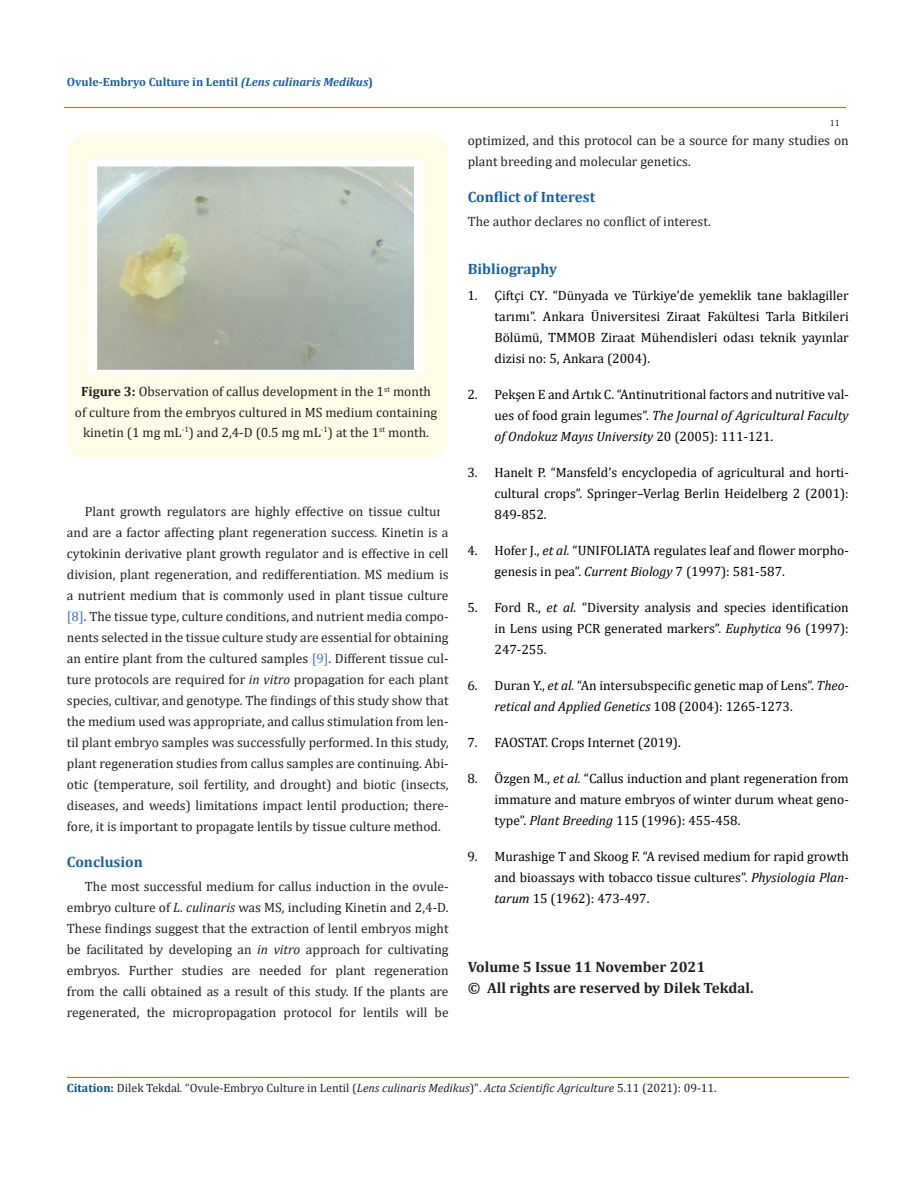
<style>
.page{position:relative;width:917px;height:1188px;background:#fff}
.page>*{position:absolute;margin:0;border:0;box-sizing:border-box;transform-origin:0 0}
.t1{font:700 15px "Cambria";color:#231f20}
._13-OS-Keywords-cont{font:700 15px "Cambria";color:#1560a6}
.Heading_1_IntechOpen{font:13.5px/21px "Cambria";color:#231f20;text-align:justify}
.t2{font:13.5px/21px "Cambria";color:#000;text-align:justify}
._14-OS-Level1-single{font:13.5px "Cambria";color:#212529}
.t3{font:12px "Cambria";color:#231f20}
.t4{font:700 12px "Cambria";color:#1560a6}
.t5{font:9px "Cambria";color:#231f20}
.s1{font-style:italic}
.s2{font-weight:700}
.s3{color:#4472c4}
.s4{font-weight:700;color:#035089}
</style>
<div class="page">
<div style="left:67px;top:135px;width:381px;height:324px;background:#fffde9;border-radius:18px"></div>
<img style="left:88px;top:160px;width:336px;height:213px">
<hr style="left:64px;top:108px;width:781px;height:1px;background:#e05d1a">
<hr style="left:67px;top:1077px;width:781px;height:1px;background:#e05d1a">
<p class="t4" style="left:67px;top:73px;width:308px">Ovule-Embryo Culture in Lentil <span class="s1">(Lens culinaris Medikus</span>)</p>
<p class="Heading_1_IntechOpen" style="left:75px;top:382px;width:364px;line-height:20.2px;text-align:center"><span class="s2">Figure 3:</span> Observation of callus development in the 1<sup>st</sup> month of culture from the embryos cultured in MS medium containing kinetin (1 mg mL<sup>-1</sup>) and 2,4-D (0.5 mg mL<sup>-1</sup>) at the 1<sup>st</sup> month.</p>
<p class="Heading_1_IntechOpen" style="left:67px;top:501px;width:383px;text-indent:18px">Plant growth regulators are highly effective on tissue culture and are a factor affecting plant regeneration success. Kinetin is a cytokinin derivative plant growth regulator and is effective in cell division, plant regeneration, and redifferentiation. MS medium is a nutrient medium that is commonly used in plant tissue culture <span class="s3">[8]</span>. The tissue type, culture conditions, and nutrient media compo&shy;nents selected in the tissue culture study are essential for obtaining an entire plant from the cultured samples <span class="s3">[9]</span>. Different tissue cul&shy;ture protocols are required for <span class="s1">in vitro</span> propagation for each plant species, cultivar, and genotype. The findings of this study show that the medium used was appropriate, and callus stimulation from len&shy;til plant embryo samples was successfully performed. In this study, plant regeneration studies from callus samples are continuing. Abi&shy;otic (temperature, soil fertility, and drought) and biotic (insects, diseases, and weeds) limitations impact lentil production; there&shy;fore, it is important to propagate lentils by tissue culture method.</p>
<p class="_13-OS-Keywords-cont" style="left:67px;top:851px;width:77px">Conclusion</p>
<p class="Heading_1_IntechOpen" style="left:67px;top:876px;width:383px;text-indent:18px">The most successful medium for callus induction in the ovule&shy;embryo culture of <span class="s1">L. culinaris</span> was MS, including Kinetin and 2,4-D.<br>These findings suggest that the extraction of lentil embryos might be facilitated by developing an <span class="s1">in vitro</span> approach for cultivating embryos. Further studies are needed for plant regeneration from the calli obtained as a result of this study. If the plants are regenerated, the micropropagation protocol for lentils will be</p>
<p class="t5" style="left:829px;top:118px;width:11px">11</p>
<p class="Heading_1_IntechOpen" style="left:468px;top:130px;width:382px">optimized, and this protocol can be a source for many studies on plant breeding and molecular genetics.</p>
<p class="_13-OS-Keywords-cont" style="left:468px;top:187px;width:129px">Conflict of Interest</p>
<p class="_14-OS-Level1-single" style="left:468px;top:214px;width:244px">The author declares no conflict of interest.</p>
<p class="_13-OS-Keywords-cont" style="left:468px;top:258px;width:91px">Bibliography</p>
<p class="t2" style="left:494px;top:285px;width:356px;text-indent:-27px">1. Çiftçi CY. “Dünyada ve Türkiye’de yemeklik tane baklagiller tarımı”. Ankara Üniversitesi Ziraat Fakültesi Tarla Bitkileri Bölümü, TMMOB Ziraat Mühendisleri odası teknik yayınlar dizisi no: 5, Ankara (2004).</p>
<p class="t2" style="left:494px;top:384px;width:356px;text-indent:-27px">2. Pekşen E and Artık C. “Antinutritional factors and nutritive val&shy;ues of food grain legumes”. <span class="s1">The Journal of Agricultural Faculty of Ondokuz Mayıs University</span> 20 (2005): 111-121.</p>
<p class="t2" style="left:494px;top:462px;width:356px;text-indent:-27px">3. Hanelt P. “Mansfeld’s encyclopedia of agricultural and horti&shy;cultural crops”. Springer–Verlag Berlin Heidelberg 2 (2001):<br>849-852.</p>
<p class="t2" style="left:494px;top:540px;width:356px;text-indent:-27px">4. Hofer J., <span class="s1">et al.</span> “UNIFOLIATA regulates leaf and flower morpho&shy;genesis in pea”. <span class="s1">Current Biology</span> 7 (1997): 581-587.</p>
<p class="t2" style="left:494px;top:597px;width:356px;text-indent:-27px">5. Ford R., <span class="s1">et al.</span> “Diversity analysis and species identification in Lens using PCR generated markers”. <span class="s1">Euphytica</span> 96 (1997):<br>247-255.</p>
<p class="t2" style="left:494px;top:675px;width:356px;text-indent:-27px">6. Duran Y., <span class="s1">et al.</span> “An intersubspecific genetic map of Lens”. <span class="s1">Theo&shy;retical and Applied Genetics</span> 108 (2004): 1265-1273.</p>
<p class="t2" style="left:467px;top:732px;width:215px">7. FAOSTAT. Crops Internet (2019).</p>
<p class="t2" style="left:494px;top:768px;width:356px;text-indent:-27px">8. Özgen M., <span class="s1">et al.</span> “Callus induction and plant regeneration from immature and mature embryos of winter durum wheat geno&shy;type”. <span class="s1">Plant Breeding</span> 115 (1996): 455-458.</p>
<p class="t2" style="left:494px;top:846px;width:356px;text-indent:-27px">9. Murashige T and Skoog F. “A revised medium for rapid growth and bioassays with tobacco tissue cultures”. <span class="s1">Physiologia Plan&shy;tarum</span> 15 (1962): 473-497.</p>
<p class="t1" style="left:468px;top:956px;width:239px">Volume 5 Issue 11 November 2021</p>
<p class="t1" style="left:468px;top:977px;width:287px">© All rights are reserved by Dilek Tekdal.</p>
<p class="t3" style="left:67px;top:1081px;width:651px"><span class="s4">Citation:</span> Dilek Tekdal<span class="s1">.</span> “Ovule-Embryo Culture in Lentil (<span class="s1">Lens culinaris Medikus</span>)". <span class="s1">Acta Scientific Agriculture</span> 5.11 (2021): 09-11.</p>
</div>
